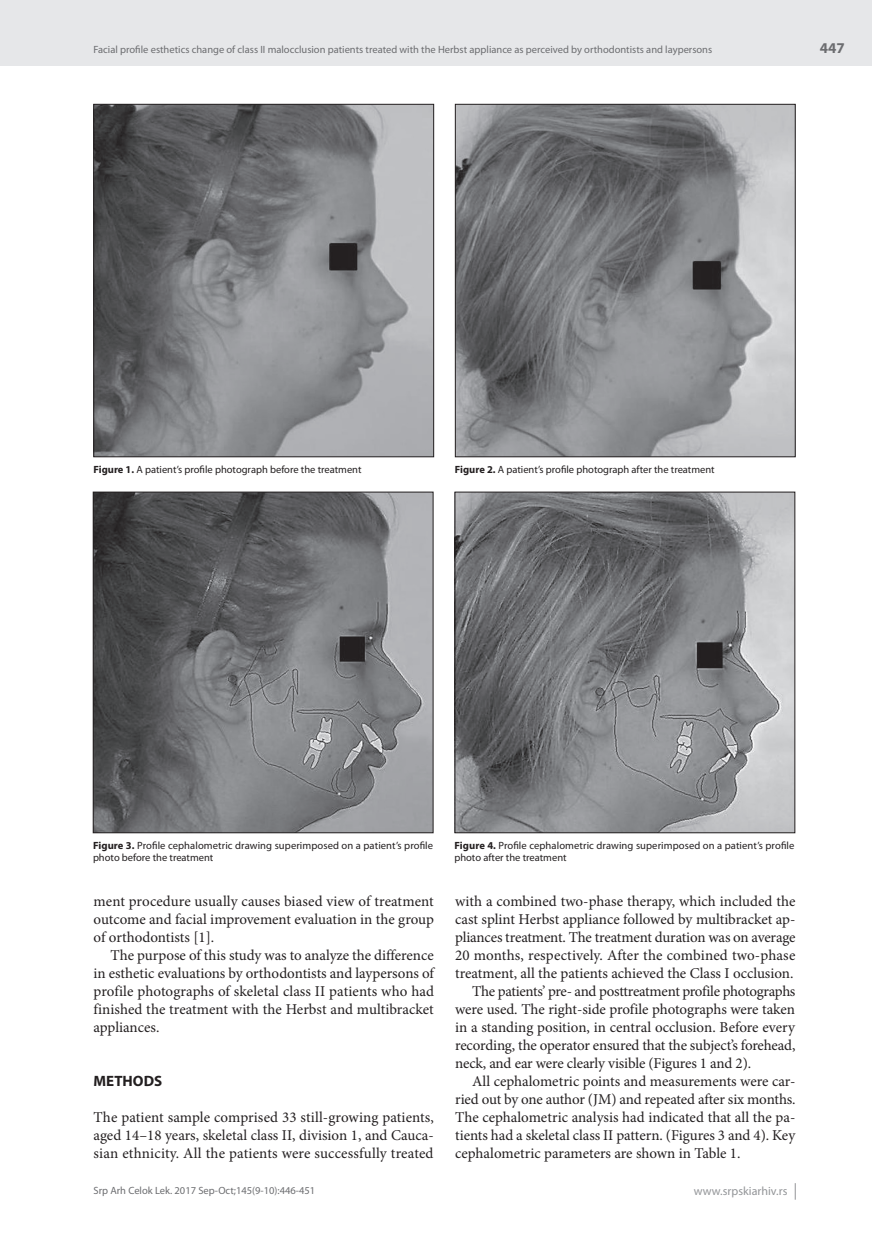
<style>
.page{position:relative;width:872px;height:1234px;background:#fff}
.page>*{position:absolute;margin:0;border:0;box-sizing:border-box;transform-origin:0 0}
.t1{font:15px/18px "Minion Pro";letter-spacing:-.005em;color:#231f20;text-align:justify}
.t2{font:700 15px "Myriad Pro";color:#231f20}
.t3{font:700 15px "Myriad Pro";color:#6c6d70}
.t4{font:12px "Myriad Pro";color:#939598}
.t5{font:10.5px/12px "Myriad Pro";color:#231f20}
.t6{font:10.5px "Myriad Pro";color:#6c6d70}
.s1{font-weight:700}
</style>
<div class="page">
<div style="left:0;top:0;width:872px;height:66px;background:#e6e7e9"></div>
<svg style="left:795px;top:1183px;width:1px;height:16px"></svg>
<img style="left:96px;top:106px;width:336px;height:349px">
<div style="left:94px;top:104px;width:340px;height:353px;border:1px solid #231f20"></div>
<img style="left:457px;top:106px;width:336px;height:349px">
<div style="left:455px;top:104px;width:340px;height:353px;border:1px solid #231f20"></div>
<img style="left:95px;top:494px;width:336px;height:336px">
<div style="left:93px;top:492px;width:340px;height:340px;border:1px solid #231f20"></div>
<img style="left:457px;top:494px;width:336px;height:336px">
<div style="left:455px;top:492px;width:340px;height:340px;border:1px solid #231f20"></div>
<p class="t6" style="left:94px;top:43px;width:620px">Facial profile esthetics change of class II malocclusion patients treated with the Herbst appliance as perceived by orthodontists and laypersons</p>
<p class="t3" style="left:820px;top:38px;width:26px">447</p>
<p class="t5" style="left:94px;top:463px;width:269px"><span class="s1">Figure 1.</span> A patient’s profile photograph before the treatment</p>
<p class="t5" style="left:455px;top:463px;width:261px"><span class="s1">Figure 2.</span> A patient’s profile photograph after the treatment</p>
<p class="t5" style="left:93px;top:839px;width:342px"><span class="s1">Figure 3.</span> Profile cephalometric drawing superimposed on a patient’s profile photo before the treatment</p>
<p class="t5" style="left:454px;top:839px;width:341px"><span class="s1">Figure 4.</span> Profile cephalometric drawing superimposed on a patient’s profile photo after the treatment</p>
<p class="t1" style="left:94px;top:892px;width:342px">ment procedure usually causes biased view of treatment outcome and facial improvement evaluation in the group of orthodontists [1].</p>
<p class="t1" style="left:94px;top:946px;width:342px;text-indent:17px">The purpose of this study was to analyze the difference in esthetic evaluations by orthodontists and laypersons of profile photographs of skeletal class II patients who had finished the treatment with the Herbst and multibracket appliances.</p>
<p class="t2" style="left:94px;top:1071px;width:70px">METHODS</p>
<p class="t1" style="left:94px;top:1108px;width:342px">The patient sample comprised 33 still-growing patients, aged 14–18 years, skeletal class II, division 1, and Cauca&shy;sian ethnicity. All the patients were successfully treated</p>
<p class="t1" style="left:455px;top:892px;width:342px">with a combined two-phase therapy, which included the</p>
<p class="t1" style="left:455px;top:910px;width:342px">cast splint Herbst appliance followed by multibracket ap-</p>
<p class="t1" style="left:455px;top:928px;width:342px">pliances treatment. The treatment duration was on average</p>
<p class="t1" style="left:455px;top:946px;width:342px">20 months, respectively. After the combined two-phase</p>
<p class="t1" style="left:455px;top:964px;width:340px">treatment, all the patients achieved the Class I occlusion.</p>
<p class="t1" style="left:472px;top:982px;width:325px">The patients’ pre- and posttreatment profile photographs</p>
<p class="t1" style="left:455px;top:1000px;width:341px">were used. The right-side profile photographs were taken</p>
<p class="t1" style="left:455px;top:1018px;width:341px">in a standing position, in central occlusion. Before every</p>
<p class="t1" style="left:455px;top:1036px;width:342px">recording, the operator ensured that the subject’s forehead,</p>
<p class="t1" style="left:455px;top:1054px;width:297px">neck, and ear were clearly visible (Figures 1 and 2).</p>
<p class="t1" style="left:472px;top:1072px;width:325px">All cephalometric points and measurements were car-</p>
<p class="t1" style="left:455px;top:1090px;width:342px">ried out by one author (JM) and repeated after six months.</p>
<p class="t1" style="left:455px;top:1108px;width:342px">The cephalometric analysis had indicated that all the pa-</p>
<p class="t1" style="left:455px;top:1126px;width:341px">tients had a skeletal class II pattern. (Figures 3 and 4). Key</p>
<p class="t1" style="left:455px;top:1144px;width:287px">cephalometric parameters are shown in Table 1.</p>
<p class="t6" style="left:94px;top:1184px;width:223px">Srp Arh Celok Lek. 2017 Sep-Oct;145(9-10):446-451</p>
<p class="t4" style="left:694px;top:1183px;width:95px">www.srpskiarhiv.rs</p>
</div>
